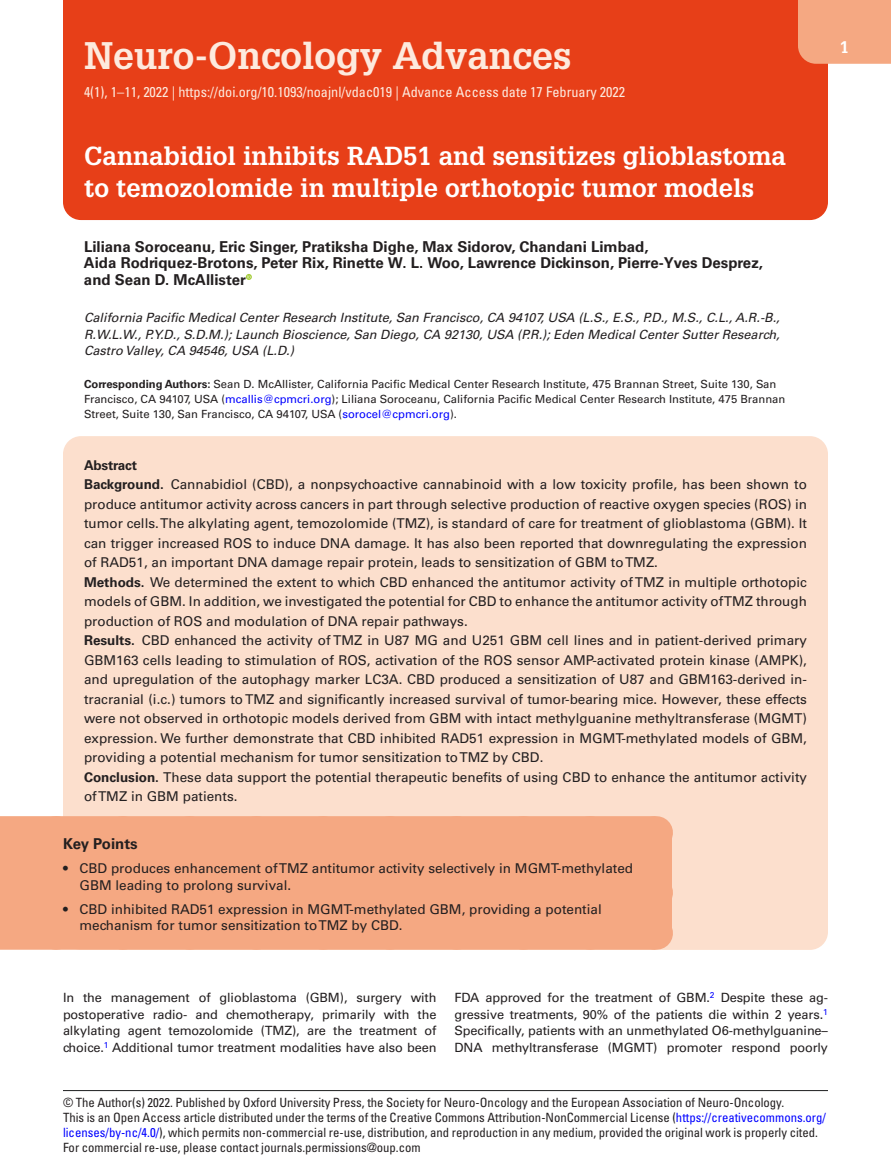
<style>
.page{position:relative;width:891px;height:1175px;background:#fff}
.page>*{position:absolute;margin:0;border:0;box-sizing:border-box;transform-origin:0 0}
.t1{font:700 37.5px "Glypha LT Std";color:#fdeade}
.Article_Title{font:700 25.5px/31.5px "Glypha LT Std";color:#fff}
.t2{font:700 16.5px "Glypha LT Std";color:#fff}
.Authors{font:700 15px/16.5px "Univers LT Std";color:#231f20}
.Keywords_Title{font:700 15px "Univers LT Std";color:#231f20}
.t3{font:condensed 14.25px "Univers LT Std";color:#fdeade}
.Abstract{font:13.5px/19.5px "Univers LT Std";color:#231f20;text-align:justify}
.Keywords2{font:13.5px/16.5px "Univers LT Std";color:#231f20}
.Abstract_Last{font:13.5px/19.5px "Univers LT Std";color:#231f20}
.Abstract_Title{font:700 13.5px "Univers LT Std";letter-spacing:-.015em;color:#231f20}
.Text_First{font:12.75px/16.5px "Univers LT Std";letter-spacing:-.01em;color:#231f20;text-align:justify}
.License{font:condensed 12.75px/15px "Univers LT Std";color:#231f20}
.Affiliation{font:italic 12.75px/16.5px "Univers LT Std";color:#231f20;text-align:justify}
.CopyrightLine{font:condensed 12.75px "Univers LT Std";color:#231f20}
.FM_Correspondence{font:11.25px/15px "Univers LT Std";color:#231f20}
.s1{font-weight:700}
.s2{color:#00f}
</style>
<div class="page">
<div style="left:63px;top:0;width:765px;height:166px;background:#e73f18"></div>
<div style="left:798px;top:0;width:93px;height:64px;background:#f5a882"></div>
<hr style="left:63px;top:1090px;width:765px;height:1px;background:#1d1e1f">
<div style="left:63px;top:436px;width:765px;height:514px;background:#fcdfcd;border-radius:18px"></div>
<div style="left:0;top:833px;width:672px;height:35px;background:#f5a882"></div>
<div style="left:0;top:816px;width:656px;height:33px;background:#f5a882"></div>
<svg style="left:60px;top:816px;width:562px;height:1px"></svg>
<hr style="left:656px;top:816px;width:1px;height:33px;background:#f5a882">
<div style="left:0;top:850px;width:672px;height:43px;background:#f5a882"></div>
<div style="left:0;top:890px;width:672px;height:44px;background:#f5a882"></div>
<div style="left:0;top:916px;width:656px;height:33px;background:#f5a882"></div>
<hr style="left:656px;top:916px;width:1px;height:33px;background:#f5a882">
<svg style="left:246px;top:274px;width:6px;height:6px"></svg>
<div style="left:63px;top:166px;width:765px;height:54px;background:#e73f18"></div>
<h1 class="t1" style="left:84px;top:32px;width:489px">Neuro-Oncology Advances</h1>
<p class="t3" style="left:84px;top:83px;width:543px">4(1), 1–11, 2022 | https://doi.org/10.1093/noajnl/vdac019 | Advance Access date 17 February 2022</p>
<h1 class="Article_Title" style="left:84px;top:140px;width:704px">Cannabidiol inhibits RAD51 and sensitizes glioblastoma to temozolomide in multiple orthotopic tumor models</h1>
<p class="Authors" style="left:84px;top:238px;width:681px">Liliana Soroceanu, Eric Singer, Pratiksha Dighe, Max Sidorov, Chandani Limbad,<br>Aida Rodriquez-Brotons, Peter Rix, Rinette W. L. Woo, Lawrence Dickinson, Pierre-Yves Desprez, and Sean D. McAllister</p>
<p class="Affiliation" style="left:84px;top:310px;width:697px">California Pacific Medical Center Research Institute, San Francisco, CA 94107, USA (L.S., E.S., P.D., M.S., C.L., A.R.-B., R.W.L.W., P.Y.D., S.D.M.); Launch Bioscience, San Diego, CA 92130, USA (P.R.); Eden Medical Center Sutter Research, Castro Valley, CA 94546, USA (L.D.)</p>
<p class="FM_Correspondence" style="left:84px;top:376px;width:703px"><span class="s1">Corresponding Authors:</span> Sean D. McAllister, California Pacific Medical Center Research Institute, 475 Brannan Street, Suite 130, San<br>Francisco, CA 94107, USA (<span class="s2">mcallis@cpmcri.org</span>); Liliana Soroceanu, California Pacific Medical Center Research Institute, 475 Brannan<br>Street, Suite 130, San Francisco, CA 94107, USA (<span class="s2">sorocel@cpmcri.org</span>).</p>
<h2 class="Abstract_Title" style="left:84px;top:457px;width:55px">Abstract</h2>
<p class="Abstract" style="left:84px;top:474px;width:725px"><span class="s1">Background.</span> Cannabidiol (CBD), a nonpsychoactive cannabinoid with a low toxicity profile, has been shown to produce antitumor activity across cancers in part through selective production of reactive oxygen species (ROS) in tumor cells. The alkylating agent, temozolomide (TMZ), is standard of care for treatment of glioblastoma (GBM). It can trigger increased ROS to induce DNA damage. It has also been reported that downregulating the expression of RAD51, an important DNA damage repair protein, leads to sensitization of GBM to TMZ.</p>
<p class="Abstract" style="left:84px;top:572px;width:725px"><span class="s1">Methods.</span> We determined the extent to which CBD enhanced the antitumor activity of TMZ in multiple orthotopic models of GBM. In addition, we investigated the potential for CBD to enhance the antitumor activity of TMZ through production of ROS and modulation of DNA repair pathways.</p>
<p class="Abstract" style="left:84px;top:630px;width:725px"><span class="s1">Results.</span> CBD enhanced the activity of TMZ in U87 MG and U251 GBM cell lines and in patient-derived primary GBM163 cells leading to stimulation of ROS, activation of the ROS sensor AMP-activated protein kinase (AMPK), and upregulation of the autophagy marker LC3A. CBD produced a sensitization of U87 and GBM163-derived in&shy;tracranial (i.c.) tumors to TMZ and significantly increased survival of tumor-bearing mice. However, these effects were not observed in orthotopic models derived from GBM with intact methylguanine methyltransferase (MGMT) expression. We further demonstrate that CBD inhibited RAD51 expression in MGMT-methylated models of GBM, providing a potential mechanism for tumor sensitization to TMZ by CBD.</p>
<p class="Abstract_Last" style="left:84px;top:767px;width:725px"><span class="s1">Conclusion.</span> These data support the potential therapeutic benefits of using CBD to enhance the antitumor activity of TMZ in GBM patients.</p>
<p class="Keywords_Title" style="left:63px;top:835px;width:76px">Key Points</p>
<p class="Keywords2" style="left:80px;top:860px;width:555px;text-indent:-16px">• CBD produces enhancement of TMZ antitumor activity selectively in MGMT-methylated<br>GBM leading to prolong survival.</p>
<p class="Keywords2" style="left:80px;top:900px;width:524px;text-indent:-16px">• CBD inhibited RAD51 expression in MGMT-methylated GBM, providing a potential mechanism for tumor sensitization to TMZ by CBD.</p>
<p class="t2" style="left:840px;top:37px;width:11px">1</p>
<p class="Text_First" style="left:63px;top:989px;width:375px">In the management of glioblastoma (GBM), surgery with postoperative radio- and chemotherapy, primarily with the alkylating agent temozolomide (TMZ), are the treatment of choice.<sup>1</sup> Additional tumor treatment modalities have also been</p>
<p class="Text_First" style="left:455px;top:989px;width:375px">FDA approved for the treatment of GBM.<sup>2</sup> Despite these ag&shy;gressive treatments, 90% of the patients die within 2 years.<sup>1<br></sup>Specifically, patients with an unmethylated O6-methylguanine– DNA methyltransferase (MGMT) promoter respond poorly</p>
<p class="CopyrightLine" style="left:63px;top:1094px;width:723px">© The Author(s) 2022. Published by Oxford University Press, the Society for Neuro-Oncology and the European Association of Neuro-Oncology.</p>
<p class="License" style="left:63px;top:1110px;width:765px">This is an Open Access article distributed under the terms of the Creative Commons Attribution-NonCommercial License (<span class="s2">https://creativecommons.org/ licenses/by-nc/4.0/</span>), which permits non-commercial re-use, distribution, and reproduction in any medium, provided the original work is properly cited.<br>For commercial re-use, please contact journals.permissions@oup.com</p>
</div>
